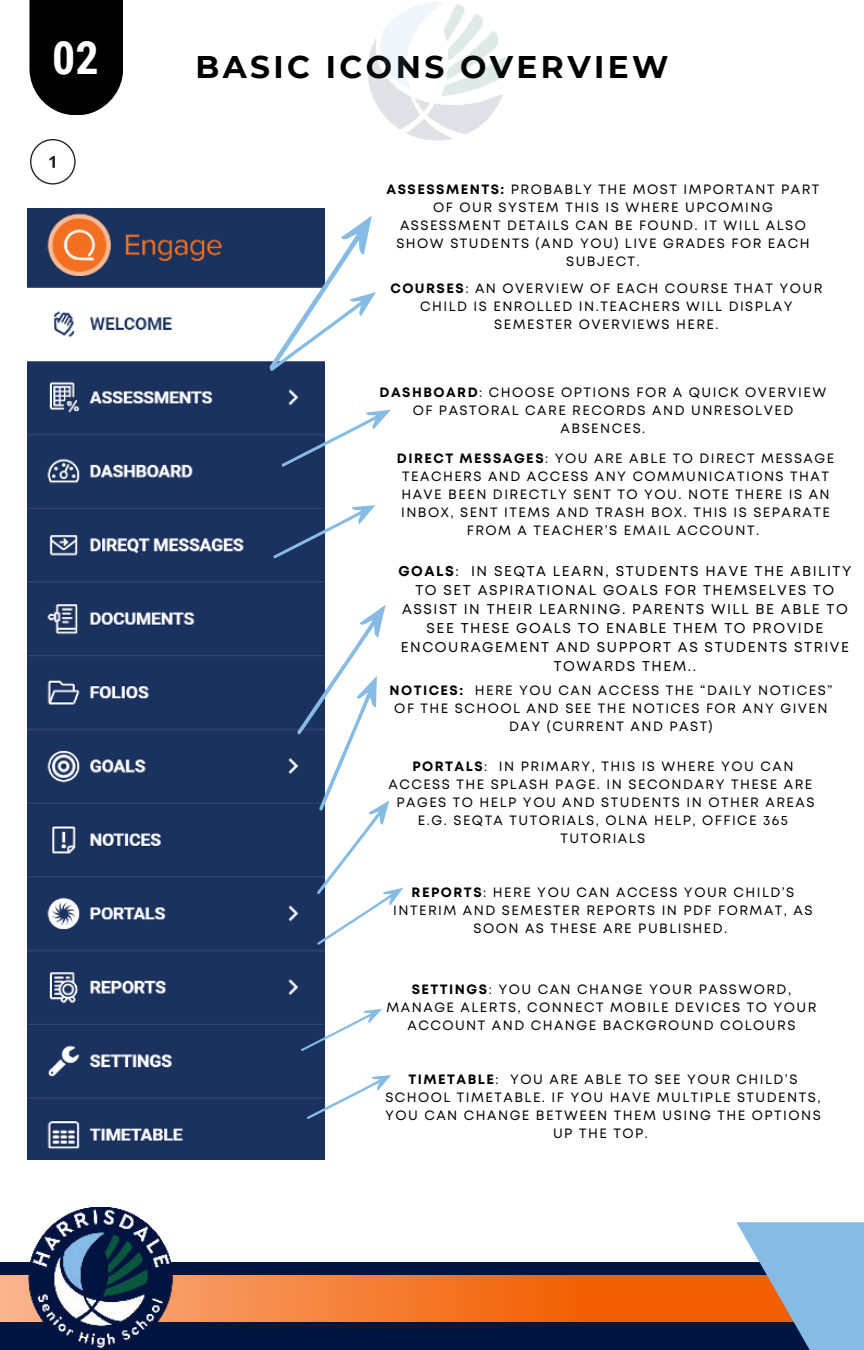
<style>
.page{position:relative;width:864px;height:1350px;background:#fff}
.page>*{position:absolute;margin:0;border:0;box-sizing:border-box;transform-origin:0 0}
.t1{font:700 45.9px "Roboto Condensed";color:#fff}
.t2{font:700 31.28px "Montserrat";letter-spacing:.11em;color:#000}
.t3{font:14.17px/18.9px "Mont";letter-spacing:.11em;color:#000;text-align:center}
.t4{font:13.5px/18px "Mont";letter-spacing:.11em;color:#000;text-align:center}
.s1{font-weight:700}
</style>
<div class="page">
<svg style="left:29px;top:0;width:94px;height:115px;background:#171717"></svg>
<img style="left:367px;top:2px;width:140px;height:138px">
<svg style="left:30px;top:139px;width:46px;height:46px"></svg>
<img style="left:27px;top:208px;width:297px;height:952px">
<svg style="left:268px;top:216px;width:108px;height:155px"></svg>
<svg style="left:281px;top:410px;width:110px;height:57px"></svg>
<svg style="left:273px;top:505px;width:102px;height:53px"></svg>
<svg style="left:296px;top:605px;width:107px;height:340px"></svg>
<svg style="left:300px;top:1009px;width:82px;height:42px"></svg>
<svg style="left:306px;top:1075px;width:85px;height:44px"></svg>
<img style="left:30px;top:1207px;width:141px;height:55px">
<div style="left:0;top:1262px;width:864px;height:88px;background:#001641"></div>
<svg style="left:0;top:1275px;width:737px;height:46px;background:#d6743a"></svg>
<svg style="left:737px;top:1222px;width:127px;height:128px;fill:#86bbe6"></svg>
<h1 class="t1" style="left:52px;top:26px;width:48px">02</h1>
<h2 class="t2" style="left:195px;top:45px;width:475px">BASIC ICONS OVERVIEW</h2>
<p class="t4" style="left:387px;top:181px;width:434px"><span class="s1">ASSESSMENTS:</span> PROBABLY THE MOST IMPORTANT PART OF OUR SYSTEM THIS IS WHERE UPCOMING ASSESSMENT DETAILS CAN BE FOUND. IT WILL ALSO SHOW STUDENTS (AND YOU) LIVE GRADES FOR EACH SUBJECT.</p>
<p class="t4" style="left:390px;top:280px;width:434px"><span class="s1">COURSES</span>: AN OVERVIEW OF EACH COURSE THAT YOUR<br>CHILD IS ENROLLED IN.TEACHERS WILL DISPLAY<br>SEMESTER OVERVIEWS HERE.</p>
<p class="t4" style="left:380px;top:383px;width:448px"><span class="s1">DASHBOARD</span>: CHOOSE OPTIONS FOR A QUICK OVERVIEW<br>OF PASTORAL CARE RECORDS AND UNRESOLVED<br>ABSENCES.</p>
<p class="t4" style="left:397px;top:450px;width:439px"><span class="s1">DIRECT MESSAGES</span>: YOU ARE ABLE TO DIRECT MESSAGE TEACHERS AND ACCESS ANY COMMUNICATIONS THAT HAVE BEEN DIRECTLY SENT TO YOU. NOTE THERE IS AN INBOX, SENT ITEMS AND TRASH BOX. THIS IS SEPARATE FROM A TEACHER’S EMAIL ACCOUNT.</p>
<p class="t3" style="left:398px;top:562px;width:454px"><span class="s1">GOALS</span>: IN SEQTA LEARN, STUDENTS HAVE THE ABILITY TO SET ASPIRATIONAL GOALS FOR THEMSELVES TO ASSIST IN THEIR LEARNING. PARENTS WILL BE ABLE TO SEE THESE GOALS TO ENABLE THEM TO PROVIDE ENCOURAGEMENT AND SUPPORT AS STUDENTS STRIVE TOWARDS THEM..</p>
<p class="t4" style="left:389px;top:682px;width:445px"><span class="s1">NOTICES:</span> HERE YOU CAN ACCESS THE “DAILY NOTICES”<br>OF THE SCHOOL AND SEE THE NOTICES FOR ANY GIVEN<br>DAY (CURRENT AND PAST)</p>
<p class="t4" style="left:389px;top:757px;width:427px"><span class="s1">PORTALS</span>: IN PRIMARY, THIS IS WHERE YOU CAN ACCESS THE SPLASH PAGE. IN SECONDARY THESE ARE PAGES TO HELP YOU AND STUDENTS IN OTHER AREAS E.G. SEQTA TUTORIALS, OLNA HELP, OFFICE 365<br>TUTORIALS</p>
<p class="t4" style="left:393px;top:883px;width:421px"><span class="s1">REPORTS</span>: HERE YOU CAN ACCESS YOUR CHILD’S<br>INTERIM AND SEMESTER REPORTS IN PDF FORMAT, AS<br>SOON AS THESE ARE PUBLISHED.</p>
<p class="t4" style="left:387px;top:980px;width:431px"><span class="s1">SETTINGS</span>: YOU CAN CHANGE YOUR PASSWORD,<br>MANAGE ALERTS, CONNECT MOBILE DEVICES TO YOUR<br>ACCOUNT AND CHANGE BACKGROUND COLOURS</p>
<p class="t4" style="left:385px;top:1070px;width:437px"><span class="s1">TIMETABLE</span>: YOU ARE ABLE TO SEE YOUR CHILD’S SCHOOL TIMETABLE. IF YOU HAVE MULTIPLE STUDENTS, YOU CAN CHANGE BETWEEN THEM USING THE OPTIONS UP THE TOP.</p>
</div>
